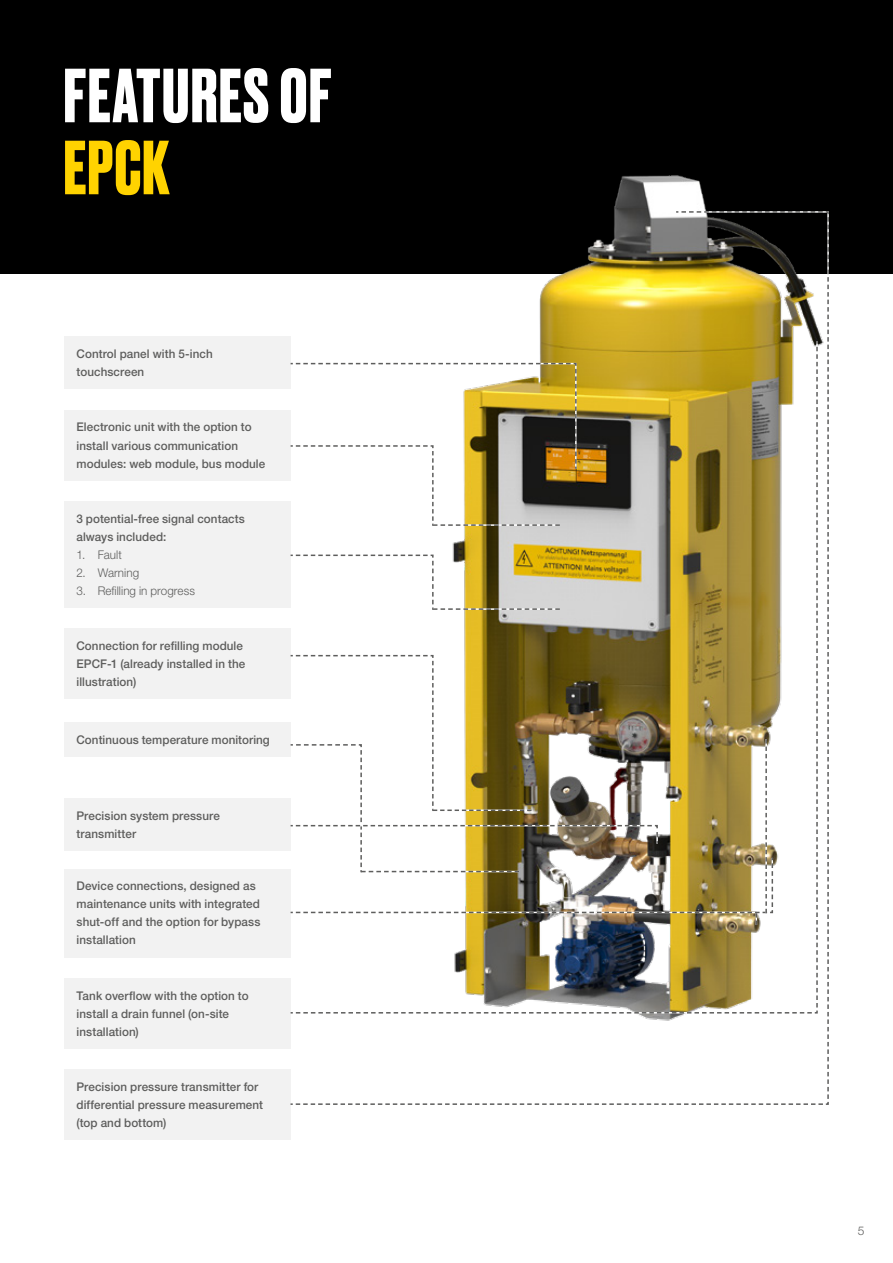
<style>
.page{position:relative;width:893px;height:1263px;background:#fff}
.page>*{position:absolute;margin:0;border:0;box-sizing:border-box;transform-origin:0 0}
.t1{font:700 72px "Druk";letter-spacing:.025em;color:#fff}
.t2{font:700 72px "Druk";color:#ffd300}
.t3{font:500 12px/18px "Helvetica Neue LT Pro";letter-spacing:.005em;color:#5e5e5d}
.t4{font:300 12px "Helvetica Neue LT Pro";letter-spacing:.005em;color:#5e5e5d}
</style>
<div class="page">
<div style="left:0;top:0;width:893px;height:274px;background:#000"></div>
<div style="left:64px;top:337px;width:226px;height:52px;background:#f2f2f2"></div>
<div style="left:64px;top:410px;width:227px;height:70px;background:#f2f2f2"></div>
<div style="left:64px;top:629px;width:227px;height:70px;background:#f2f2f2"></div>
<div style="left:64px;top:723px;width:227px;height:34px;background:#f2f2f2"></div>
<div style="left:64px;top:799px;width:227px;height:52px;background:#f2f2f2"></div>
<div style="left:64px;top:978px;width:227px;height:70px;background:#f2f2f2"></div>
<div style="left:64px;top:1070px;width:227px;height:70px;background:#f2f2f2"></div>
<div style="left:64px;top:869px;width:227px;height:88px;background:#f2f2f2"></div>
<div style="left:64px;top:501px;width:227px;height:107px;background:#f2f2f2"></div>
<img style="left:614px;top:175px;width:92px;height:35px">
<svg style="left:289px;top:210px;width:540px;height:895px"></svg>
<h1 class="t1" style="left:64px;top:46px;width:269px">FEATURES OF</h1>
<h1 class="t2" style="left:64px;top:118px;width:107px">EPCK</h1>
<p class="t3" style="left:77px;top:345px;width:138px">Control panel with 5-inch touchscreen</p>
<p class="t3" style="left:76px;top:418px;width:190px">Electronic unit with the option to install various communication modules: web module, bus module</p>
<p class="t3" style="left:76px;top:509px;width:170px">3 potential-free signal contacts always included:</p>
<p class="t4" style="left:76px;top:547px;width:47px">1. Fault</p>
<p class="t4" style="left:77px;top:565px;width:64px">2. Warning</p>
<p class="t4" style="left:77px;top:583px;width:120px">3. Refilling in progress</p>
<p class="t3" style="left:76px;top:637px;width:170px">Connection for refilling module<br>EPCF-1 (already installed in the illustration)</p>
<p class="t3" style="left:76px;top:731px;width:195px">Continuous temperature monitoring</p>
<p class="t3" style="left:77px;top:807px;width:145px">Precision system pressure transmitter</p>
<p class="t3" style="left:77px;top:877px;width:185px">Device connections, designed as maintenance units with integrated shut-off and the option for bypass installation</p>
<p class="t3" style="left:77px;top:986px;width:174px">Tank overflow with the option to install a drain funnel (on-site installation)</p>
<p class="t3" style="left:77px;top:1078px;width:188px">Precision pressure transmitter for differential pressure measurement (top and bottom)</p>
<p class="t4" style="left:858px;top:1224px;width:8px">5</p>
</div>
